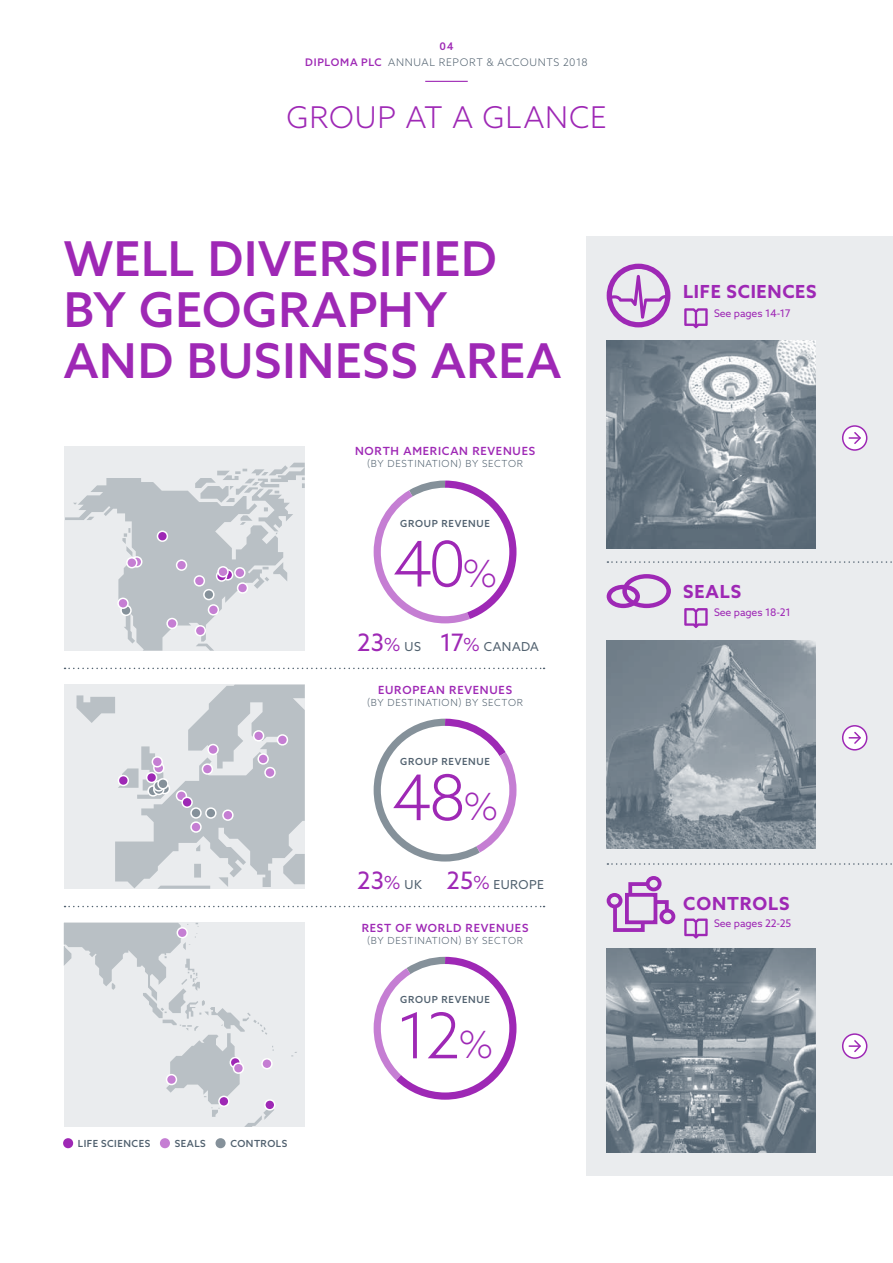
<style>
.page{position:relative;width:893px;height:1263px;background:#fff}
.page>*{position:absolute;margin:0;border:0;box-sizing:border-box;transform-origin:0 0}
.t1{font:300 63px "Azo Sans";color:#9e28b5}
.t2{font:500 48px/51px "Azo Sans";letter-spacing:.015em;color:#9e28b5}
.t3{font:300 30px "Azo Sans";letter-spacing:.03em;color:#9e28b5}
.t4{font:700 18px "Azo Sans";letter-spacing:.05em;color:#9e28b5}
.t5{font:12.3px "Azo Sans";letter-spacing:.04em;color:#51616f}
.t6{font:500 11.25px "Azo Sans";letter-spacing:.07em;color:#9e28b5}
.t7{font:10.5px "Azo Sans";letter-spacing:-.01em;color:#9e28b5}
.t8{font:300 10.5px/16.2px "Azo Sans";letter-spacing:.06em;color:#51616f;text-align:center}
.t9{font:300 9.75px "Azo Sans";letter-spacing:.07em;color:#51616f}
.t10{font:500 9.75px "Azo Sans";letter-spacing:.07em;color:#51616f}
.t11{font:500 9.75px "Azo Sans";letter-spacing:.045em;color:#51616f}
.s1{font-weight:500;color:#9e28b5}
.s2{font-size:37.5px}
.s3{font-size:24px;color:#9e28b5}
.s4{font-size:18px;color:#9e28b5}
</style>
<div class="page">
<div style="left:587px;top:236px;width:306px;height:940px;background:#eaecee"></div>
<hr style="left:425px;top:81px;width:43px;height:1px;background:#9e28b5">
<svg style="left:607px;top:561px;width:285px;height:2px"></svg>
<svg style="left:607px;top:863px;width:285px;height:2px"></svg>
<div style="left:646px;top:876px;width:16px;height:15px;border:4px solid #9e28b5;border-radius:50%"></div>
<div style="left:607px;top:893px;width:15px;height:15px;border:4px solid #9e28b5;border-radius:50%"></div>
<div style="left:659px;top:909px;width:16px;height:15px;border:4px solid #9e28b5;border-radius:50%"></div>
<svg style="left:611px;top:880px;width:60px;height:52px"></svg>
<svg style="left:607px;top:264px;width:63px;height:63px"></svg>
<svg style="left:607px;top:574px;width:64px;height:34px"></svg>
<svg style="left:65px;top:668px;width:480px;height:1px"></svg>
<svg style="left:65px;top:906px;width:480px;height:1px"></svg>
<div style="left:64px;top:923px;width:241px;height:204px;background:#eaecee"></div>
<svg style="left:64px;top:923px;width:233px;height:204px"></svg>
<svg style="left:217px;top:1095px;width:13px;height:13px"></svg>
<svg style="left:263px;top:1098px;width:13px;height:13px"></svg>
<svg style="left:176px;top:926px;width:13px;height:13px"></svg>
<svg style="left:229px;top:1056px;width:16px;height:18px"></svg>
<svg style="left:165px;top:1073px;width:13px;height:13px"></svg>
<svg style="left:260px;top:1057px;width:14px;height:13px"></svg>
<div style="left:64px;top:685px;width:241px;height:204px;background:#eaecee"></div>
<svg style="left:77px;top:685px;width:228px;height:204px"></svg>
<svg style="left:145px;top:743px;width:89px;height:90px"></svg>
<svg style="left:276px;top:733px;width:13px;height:13px"></svg>
<svg style="left:252px;top:729px;width:13px;height:13px"></svg>
<svg style="left:257px;top:752px;width:20px;height:27px"></svg>
<svg style="left:117px;top:774px;width:13px;height:13px"></svg>
<svg style="left:373px;top:480px;width:144px;height:144px"></svg>
<svg style="left:373px;top:718px;width:144px;height:144px"></svg>
<svg style="left:373px;top:956px;width:144px;height:144px"></svg>
<div style="left:843px;top:426px;width:24px;height:24px;background:#fff;border-radius:50%"></div>
<div style="left:842px;top:425px;width:25px;height:26px;border:2px solid #9e28b5;border-radius:50%"></div>
<svg style="left:849px;top:432px;width:12px;height:12px"></svg>
<div style="left:843px;top:726px;width:24px;height:24px;background:#fff;border-radius:50%"></div>
<div style="left:842px;top:725px;width:25px;height:25px;border:2px solid #9e28b5;border-radius:50%"></div>
<svg style="left:849px;top:731px;width:12px;height:13px"></svg>
<div style="left:843px;top:1034px;width:24px;height:24px;background:#fff;border-radius:50%"></div>
<div style="left:842px;top:1033px;width:25px;height:26px;border:2px solid #9e28b5;border-radius:50%"></div>
<svg style="left:849px;top:1040px;width:12px;height:13px"></svg>
<img style="left:607px;top:340px;width:208px;height:209px">
<img style="left:607px;top:640px;width:208px;height:208px">
<img style="left:607px;top:948px;width:208px;height:204px">
<div style="left:64px;top:446px;width:241px;height:205px;background:#eaecee"></div>
<svg style="left:65px;top:463px;width:240px;height:188px"></svg>
<svg style="left:156px;top:530px;width:13px;height:13px"></svg>
<svg style="left:125px;top:555px;width:18px;height:14px"></svg>
<svg style="left:166px;top:559px;width:83px;height:78px"></svg>
<svg style="left:116px;top:597px;width:17px;height:20px"></svg>
<svg style="left:684px;top:308px;width:24px;height:20px"></svg>
<svg style="left:684px;top:608px;width:24px;height:20px"></svg>
<svg style="left:684px;top:918px;width:24px;height:20px"></svg>
<svg style="left:63px;top:1138px;width:11px;height:11px"></svg>
<svg style="left:160px;top:1138px;width:10px;height:11px"></svg>
<svg style="left:215px;top:1138px;width:11px;height:11px"></svg>
<p class="t8" style="left:305px;top:38px;width:284px"><span class="s1">04<br>DIPLOMA PLC</span> ANNUAL REPORT &amp; ACCOUNTS 2018</p>
<h3 class="t3" style="left:286px;top:98px;width:322px">GROUP AT A GLANCE</h3>
<h2 class="t2" style="left:64px;top:233px;width:499px">WELL DIVERSIFIED<br>BY GEOGRAPHY<br>AND BUSINESS AREA</h2>
<p class="t6" style="left:355px;top:444px;width:182px">NORTH AMERICAN REVENUES</p>
<p class="t9" style="left:367px;top:458px;width:157px">(BY DESTINATION) BY SECTOR</p>
<p class="t10" style="left:400px;top:517px;width:91px">GROUP REVENUE</p>
<h1 class="t1" style="left:393px;top:523px;width:106px">40<span class="s2">%</span></h1>
<p class="t5" style="left:357px;top:638px;width:183px"><span class="s3">23</span><span class="s4">%</span> US <span class="s3">17</span><span class="s4">%</span> CANADA</p>
<p class="t6" style="left:378px;top:682px;width:135px">EUROPEAN REVENUES</p>
<p class="t9" style="left:367px;top:696px;width:157px">(BY DESTINATION) BY SECTOR</p>
<p class="t10" style="left:400px;top:755px;width:91px">GROUP REVENUE</p>
<h1 class="t1" style="left:392px;top:757px;width:108px">48<span class="s2">%</span></h1>
<p class="t5" style="left:357px;top:877px;width:188px"><span class="s3">23</span><span class="s4">%</span> UK <span class="s3">25</span><span class="s4">%</span> EUROPE</p>
<p class="t6" style="left:362px;top:920px;width:168px">REST OF WORLD REVENUES</p>
<p class="t9" style="left:367px;top:934px;width:157px">(BY DESTINATION) BY SECTOR</p>
<p class="t10" style="left:78px;top:1137px;width:74px">LIFE SCIENCES</p>
<p class="t10" style="left:175px;top:1137px;width:33px">SEALS</p>
<p class="t11" style="left:230px;top:1137px;width:58px">CONTROLS</p>
<p class="t10" style="left:400px;top:993px;width:91px">GROUP REVENUE</p>
<h1 class="t1" style="left:397px;top:995px;width:98px">12<span class="s2">%</span></h1>
<h3 class="t4" style="left:683px;top:280px;width:135px">LIFE SCIENCES</h3>
<p class="t7" style="left:714px;top:306px;width:78px">See pages 14-17</p>
<h3 class="t4" style="left:683px;top:580px;width:59px">SEALS</h3>
<p class="t7" style="left:714px;top:606px;width:78px">See pages 18-21</p>
<h3 class="t4" style="left:683px;top:892px;width:108px">CONTROLS</h3>
<p class="t7" style="left:714px;top:916px;width:79px">See pages 22-25</p>
</div>
